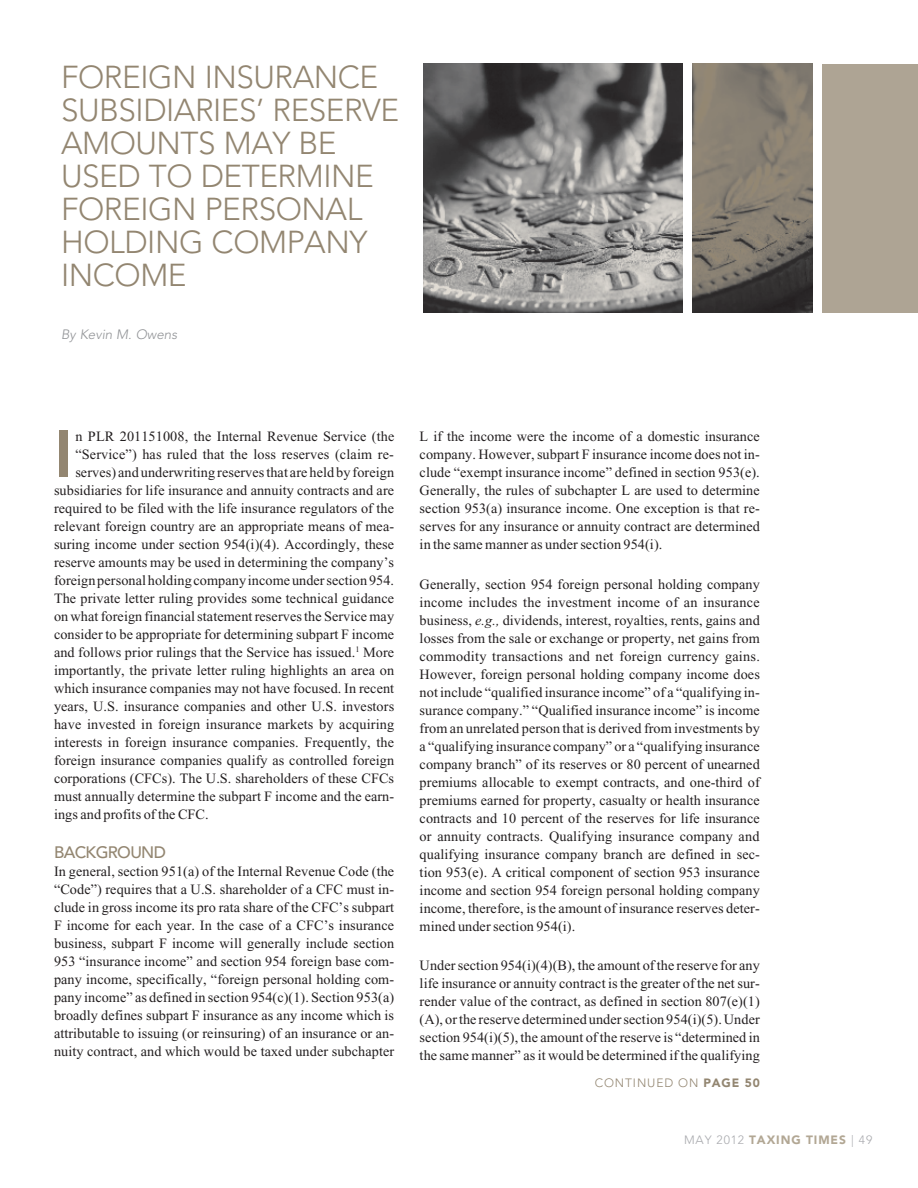
<style>
.page{position:relative;width:918px;height:1188px;background:#fff}
.page>*{position:absolute;margin:0;border:0;box-sizing:border-box;transform-origin:0 0}
.t1{font:800 65.1px "Avenir";color:#938671}
.t2{font:300 31.5px/33px "Avenir";letter-spacing:-.015em;color:#938671}
.t3{font:500 16.5px "Avenir";letter-spacing:-.04em;color:#938671}
.t4{font:14.25px/18px "Times New Roman";letter-spacing:.005em;color:#231f20;text-align:justify}
.t5{font:italic 300 13.5px "Avenir";color:#939598}
.t6{font:900 12px "Avenir";letter-spacing:.075em;color:#b2a794}
.t7{font:300 12px "Avenir";letter-spacing:.075em;color:#938671}
.s1{font-style:italic}
.s2{font-weight:900}
.s3{font-weight:300;color:#a8a9ad}
</style>
<div class="page">
<img style="left:423px;top:64px;width:260px;height:249px">
<div style="left:822px;top:65px;width:96px;height:248px;background:#aea494"></div>
<img style="left:692px;top:64px;width:120px;height:249px">
<h2 class="t2" style="left:61px;top:61px;width:254px">FOREIGN INSU RANCE<br>SUB</h2>
<h2 class="t2" style="left:119px;top:94px;width:33px">SIDIA</h2>
<h2 class="t2" style="left:195px;top:94px;width:201px">RIES’ RESERVE</h2>
<h2 class="t2" style="left:61px;top:127px;width:72px">AMOUNT</h2>
<h2 class="t2" style="left:198px;top:127px;width:48px">S MAY</h2>
<h2 class="t2" style="left:61px;top:127px;width:279px;text-indent:238px">BE<br>USED TO DETERMINE<br>FOREIGN PERSONA</h2>
<h2 class="t2" style="left:347px;top:193px;width:17px">L</h2>
<h2 class="t2" style="left:61px;top:226px;width:247px">HOLDING COMPANY<br>INCO</h2>
<h2 class="t2" style="left:140px;top:259px;width:43px">ME</h2>
<p class="t5" style="left:61px;top:326px;width:118px">By Kevin M. Owens</p>
<h1 class="t1" style="left:54px;top:416px;width:20px">I</h1>
<p class="t4" style="left:75px;top:427px;width:321px">n PLR 201151008, the Internal Revenue Service (the</p>
<p class="t4" style="left:75px;top:445px;width:320px">“Service”) has ruled that the loss reserves (claim re-</p>
<p class="t4" style="left:75px;top:463px;width:320px">serves) and underwriting reserves that are held by foreign</p>
<p class="t4" style="left:54px;top:481px;width:342px">subsidiaries for life insurance and annuity contracts and are</p>
<p class="t4" style="left:54px;top:499px;width:342px">required to be filed with the life insurance regulators of the</p>
<p class="t4" style="left:54px;top:517px;width:342px">relevant foreign country are an appropriate means of mea-</p>
<p class="t4" style="left:54px;top:535px;width:342px">suring income under section 954(i)(4). Accordingly, these</p>
<p class="t4" style="left:54px;top:553px;width:342px">reserve amounts may be used in determining the company’s</p>
<p class="t4" style="left:54px;top:571px;width:342px">foreign personal holding company income under section 954.</p>
<p class="t4" style="left:54px;top:589px;width:342px">The private letter ruling provides some technical guidance</p>
<p class="t4" style="left:54px;top:607px;width:342px">on what foreign financial statement reserves the Service may</p>
<p class="t4" style="left:54px;top:625px;width:342px">consider to be appropriate for determining subpart F income</p>
<p class="t4" style="left:54px;top:643px;width:342px">and follows prior rulings that the Service has issued.<sup>1</sup> More</p>
<p class="t4" style="left:54px;top:661px;width:342px">importantly, the private letter ruling highlights an area on</p>
<p class="t4" style="left:54px;top:679px;width:342px">which insurance companies may not have focused. In recent</p>
<p class="t4" style="left:54px;top:697px;width:342px">years, U.S. insurance companies and other U.S. investors</p>
<p class="t4" style="left:54px;top:715px;width:342px">have invested in foreign insurance markets by acquiring</p>
<p class="t4" style="left:54px;top:733px;width:342px">interests in foreign insurance companies. Frequently, the</p>
<p class="t4" style="left:54px;top:751px;width:342px">foreign insurance companies qualify as controlled foreign</p>
<p class="t4" style="left:54px;top:769px;width:342px">corporations (CFCs). The U.S. shareholders of these CFCs</p>
<p class="t4" style="left:54px;top:787px;width:342px">must annually determine the subpart F income and the earn-</p>
<p class="t4" style="left:54px;top:805px;width:156px">ings and profits of the CFC.</p>
<p class="t3" style="left:54px;top:843px;width:114px">BACKGROUND</p>
<p class="t4" style="left:54px;top:862px;width:342px">In general, section 951(a) of the Internal Revenue Code (the “Code”) requires that a U.S. shareholder of a CFC must in&shy;clude in gross income its pro rata share of the CFC’s subpart F income for each year. In the case of a CFC’s insurance business, subpart F income will generally include section 953 “insurance income” and section 954 foreign base com&shy;pany income, specifically, “foreign personal holding com&shy;pany income” as defined in section 954(c)(1). Section 953(a) broadly defines subpart F insurance as any income which is attributable to issuing (or reinsuring) of an insurance or an&shy;nuity contract, and which would be taxed under subchapter</p>
<p class="t4" style="left:420px;top:427px;width:342px">L if the income were the income of a domestic insurance company. However, subpart F insurance income does not in&shy;clude “exempt insurance income” defined in section 953(e).<br>Generally, the rules of subchapter L are used to determine section 953(a) insurance income. One exception is that re&shy;serves for any insurance or annuity contract are determined in the same manner as under section 954(i).</p>
<p class="t4" style="left:420px;top:575px;width:342px">Generally, section 954 foreign personal holding company income includes the investment income of an insurance business, <span class="s1">e.g.,</span> dividends, interest, royalties, rents, gains and losses from the sale or exchange or property, net gains from commodity transactions and net foreign currency gains.<br>However, foreign personal holding company income does not include “qualified insurance income” of a “qualifying in&shy;surance company.” “Qualified insurance income” is income from an unrelated person that is derived from investments by a “qualifying insurance company” or a “qualifying insurance company branch” of its reserves or 80 percent of unearned premiums allocable to exempt contracts, and one-third of premiums earned for property, casualty or health insurance contracts and 10 percent of the reserves for life insurance or annuity contracts. Qualifying insurance company and qualifying insurance company branch are defined in sec&shy;tion 953(e). A critical component of section 953 insurance income and section 954 foreign personal holding company income, therefore, is the amount of insurance reserves deter&shy;mined under section 954(i).</p>
<p class="t4" style="left:420px;top:956px;width:342px">Under section 954(i)(4)(B), the amount of the reserve for any life insurance or annuity contract is the greater of the net sur&shy;render value of the contract, as defined in section 807(e)(1) (A), or the reserve determined under section 954(i)(5). Under section 954(i)(5), the amount of the reserve is “determined in the same manner” as it would be determined if the qualifying</p>
<p class="t7" style="left:595px;top:1076px;width:167px">CONTINUED ON <span class="s2">PAGE 50</span></p>
<p class="t6" style="left:684px;top:1132px;width:190px"><span class="s3">MAY 2012</span> TAXING TIMES <span class="s3">| 49</span></p>
</div>
